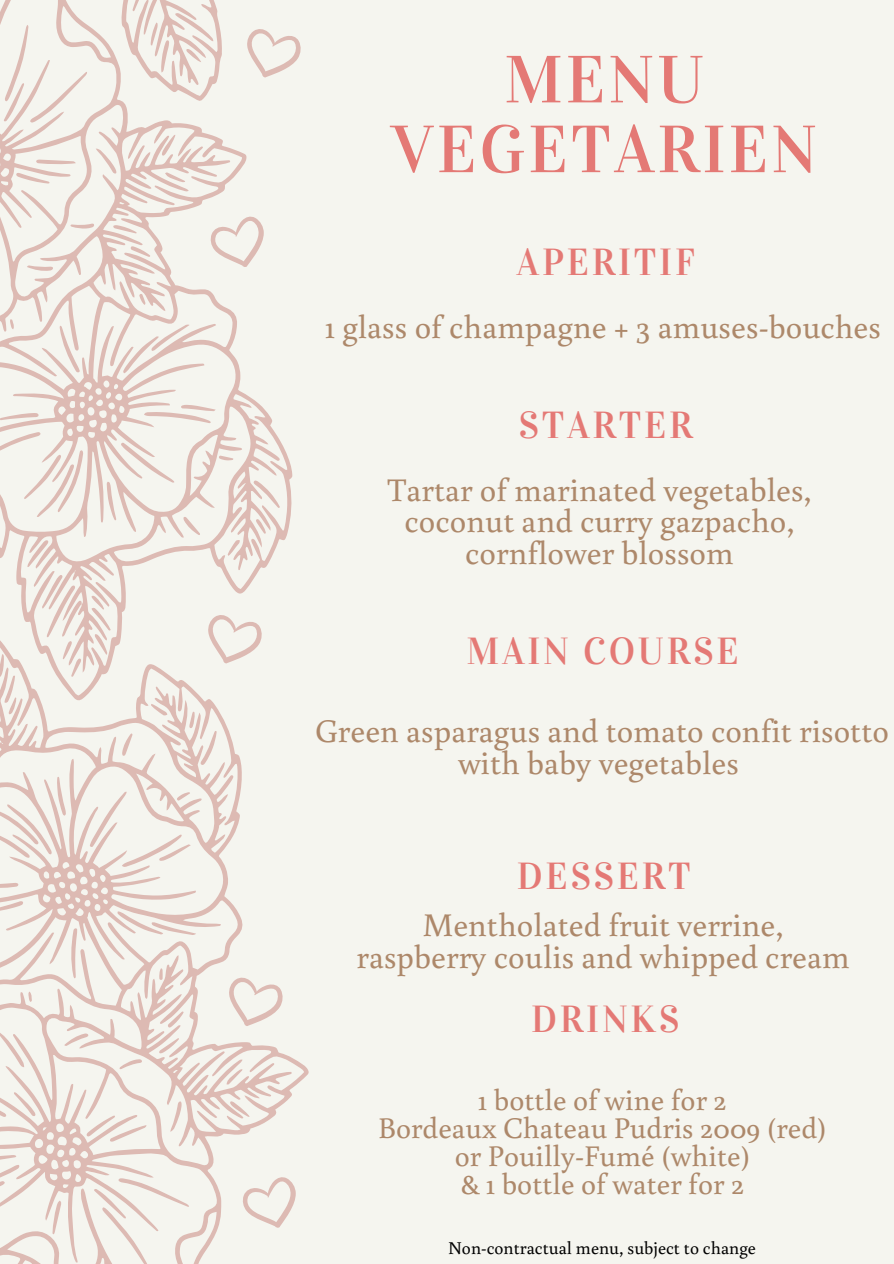
<style>
.page{position:relative;width:894px;height:1264px;background:#fff}
.page>*{position:absolute;margin:0;border:0;box-sizing:border-box;transform-origin:0 0}
.t1{font:66.75px/69.8px "Vidaloka";letter-spacing:.045em;color:#e47975;text-align:center}
.t2{font:37.5px "Vidaloka";letter-spacing:.075em;color:#e47975}
.t3{font:33px/31.5px "Buenard";color:#ad886a;text-align:center}
.t4{font:30px/28.2px "Buenard";color:#ad886a;text-align:center}
.t5{font:18px "Buenard";color:#000}
</style>
<div class="page">
<div style="left:0;top:0;width:893px;height:1263px;background:#f5f5ef"></div>
<svg style="left:0;top:4px;width:292px;height:616px"></svg>
<svg style="left:0;top:432px;width:83px;height:85px"></svg>
<svg style="left:0;top:413px;width:39px;height:8px"></svg>
<svg style="left:144px;top:405px;width:72px;height:18px"></svg>
<svg style="left:27px;top:540px;width:21px;height:27px"></svg>
<svg style="left:42px;top:575px;width:41px;height:45px"></svg>
<svg style="left:91px;top:595px;width:20px;height:25px"></svg>
<svg style="left:27px;top:265px;width:26px;height:6px"></svg>
<svg style="left:70px;top:223px;width:24px;height:6px"></svg>
<svg style="left:123px;top:324px;width:66px;height:49px"></svg>
<svg style="left:183px;top:517px;width:17px;height:18px"></svg>
<svg style="left:219px;top:455px;width:14px;height:5px"></svg>
<svg style="left:253px;top:480px;width:27px;height:28px"></svg>
<svg style="left:227px;top:540px;width:13px;height:16px"></svg>
<svg style="left:256px;top:519px;width:10px;height:14px"></svg>
<svg style="left:59px;top:326px;width:21px;height:46px"></svg>
<svg style="left:107px;top:443px;width:67px;height:77px"></svg>
<svg style="left:10px;top:319px;width:4px;height:10px"></svg>
<svg style="left:113px;top:225px;width:24px;height:8px"></svg>
<svg style="left:131px;top:246px;width:19px;height:11px"></svg>
<svg style="left:139px;top:294px;width:7px;height:11px"></svg>
<svg style="left:0;top:620px;width:309px;height:643px"></svg>
<svg style="left:0;top:1164px;width:19px;height:35px"></svg>
<svg style="left:94px;top:1177px;width:95px;height:86px"></svg>
<svg style="left:52px;top:1200px;width:10px;height:34px"></svg>
<svg style="left:0;top:880px;width:18px;height:9px"></svg>
<svg style="left:0;top:901px;width:23px;height:12px"></svg>
<svg style="left:0;top:1031px;width:24px;height:36px"></svg>
<svg style="left:0;top:1096px;width:7px;height:21px"></svg>
<svg style="left:14px;top:1092px;width:21px;height:24px"></svg>
<svg style="left:0;top:654px;width:16px;height:60px"></svg>
<svg style="left:86px;top:1115px;width:60px;height:26px"></svg>
<svg style="left:170px;top:1101px;width:12px;height:30px"></svg>
<svg style="left:64px;top:1033px;width:24px;height:13px"></svg>
<svg style="left:119px;top:1059px;width:23px;height:10px"></svg>
<svg style="left:117px;top:911px;width:79px;height:24px"></svg>
<svg style="left:122px;top:733px;width:11px;height:22px"></svg>
<svg style="left:90px;top:791px;width:101px;height:76px"></svg>
<svg style="left:230px;top:1101px;width:19px;height:16px"></svg>
<svg style="left:226px;top:1069px;width:16px;height:15px"></svg>
<svg style="left:151px;top:704px;width:16px;height:11px"></svg>
<svg style="left:189px;top:711px;width:27px;height:54px"></svg>
<svg style="left:70px;top:928px;width:7px;height:50px"></svg>
<svg style="left:0;top:776px;width:66px;height:82px"></svg>
<svg style="left:28px;top:991px;width:5px;height:10px"></svg>
<svg style="left:159px;top:1038px;width:20px;height:15px"></svg>
<svg style="left:168px;top:1011px;width:16px;height:16px"></svg>
<svg style="left:159px;top:968px;width:4px;height:11px"></svg>
<svg style="left:209px;top:215px;width:55px;height:52px"></svg>
<svg style="left:242px;top:1175px;width:54px;height:52px"></svg>
<svg style="left:228px;top:976px;width:55px;height:50px"></svg>
<svg style="left:208px;top:614px;width:54px;height:49px"></svg>
<svg style="left:4px;top:0;width:297px;height:183px"></svg>
<h1 class="t1" style="left:391px;top:45px;width:427px">MENU<br>VEGETARIEN</h1>
<p class="t2" style="left:516px;top:240px;width:179px">APERITIF</p>
<p class="t3" style="left:325px;top:310px;width:557px">1 glass of champagne + 3 amuses-bouches</p>
<p class="t2" style="left:518px;top:402px;width:176px">STARTER</p>
<p class="t3" style="left:387px;top:472px;width:425px">Tartar of marinated vegetables, coconut and curry gazpacho, cornflower blossom</p>
<p class="t2" style="left:466px;top:628px;width:274px">MAIN COURSE</p>
<p class="t3" style="left:315px;top:713px;width:575px">Green asparagus and tomato confit risotto with baby vegetables</p>
<p class="t2" style="left:516px;top:853px;width:175px">DESSERT</p>
<p class="t3" style="left:356px;top:907px;width:494px">Mentholated fruit verrine, raspberry coulis and whipped cream</p>
<p class="t2" style="left:531px;top:996px;width:149px">DRINKS</p>
<p class="t4" style="left:378px;top:1084px;width:450px">1 bottle of wine for 2<br>Bordeaux Chateau Pudris 2009 (red) or Pouilly-Fumé (white)<br>&amp; 1 bottle of water for 2</p>
<p class="t5" style="left:448px;top:1234px;width:309px">Non-contractual menu, subject to change</p>
</div>
